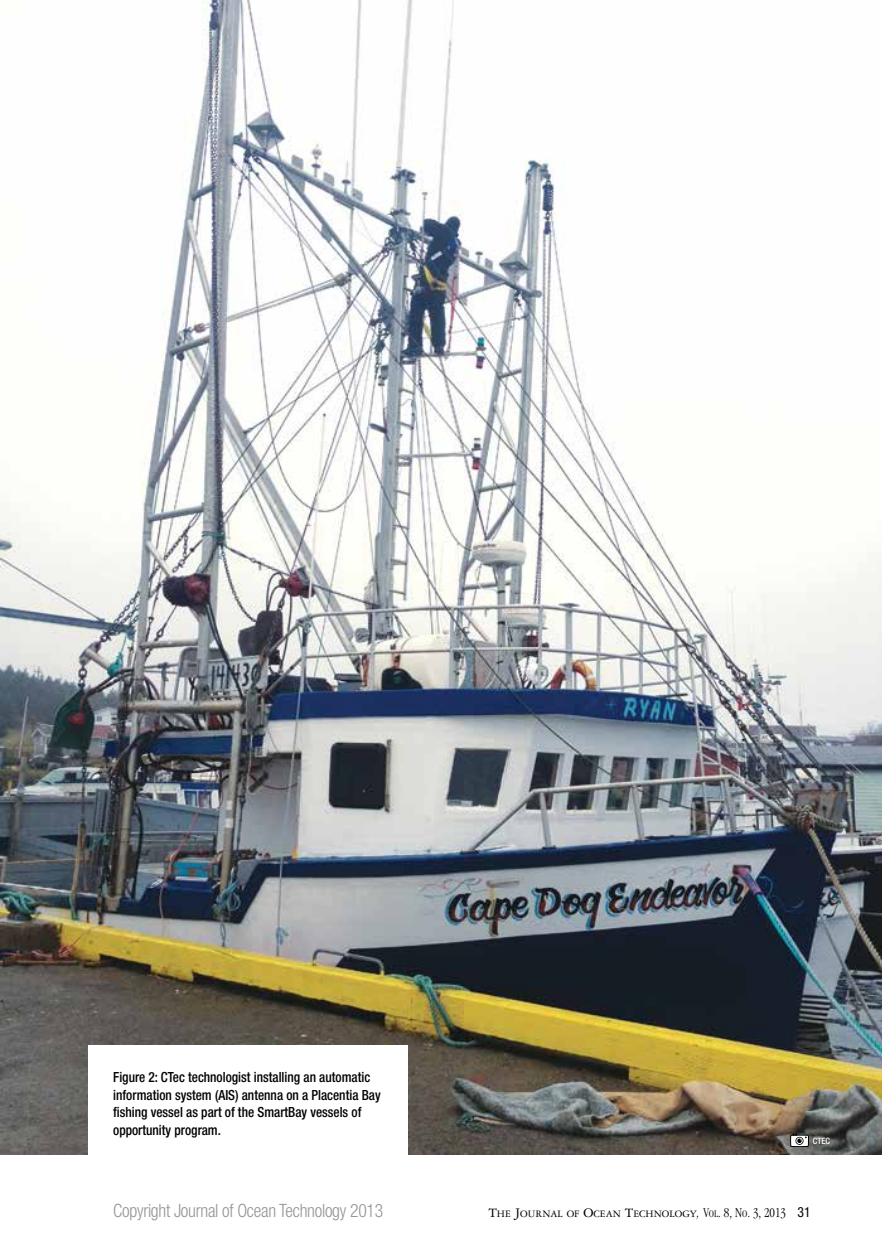
<style>
.page{position:relative;width:882px;height:1260px;background:#fff}
.page>*{position:absolute;margin:0;border:0;box-sizing:border-box;transform-origin:0 0}
.t1{font:300 condensed 18.38px "Helvetica Neue";letter-spacing:-.015em;color:#939598;scale:.96 1}
.t2{font:500 condensed 14px/17.5px "Helvetica Neue";color:#000;scale:.95 1}
.t3{font:10.5px "Garamond Three";color:#000}
.t4{font:500 condensed 8.75px "Helvetica Neue";color:#fff}
.s1{font-size:14px}
.s2{font-family:"Garamond";font-weight:300;font-style:italic;font-stretch:condensed;font-size:14px}
.s3{font-family:"Garamond";font-weight:300;font-stretch:condensed;font-size:14px}
.s4{font-family:"Garamond";font-weight:300;font-stretch:condensed}
.s5{font-family:"Helvetica Neue";font-stretch:condensed;font-size:14px}
</style>
<div class="page">
<img style="left:0;top:0;width:882px;height:1154px">
<div style="left:88px;top:1045px;width:320px;height:115px;background:#fff"></div>
<svg style="left:791px;top:1134px;width:18px;height:13px"></svg>
<p class="t2" style="left:113px;top:1068px;width:283px">Figure 2: CTec technologist installing an automatic information system (AIS) antenna on a Placentia Bay fishing vessel as part of the SmartBay vessels of opportunity program.</p>
<p class="t4" style="left:813px;top:1135px;width:19px">ctec</p>
<h1 class="t1" style="left:113px;top:1200px;width:283px">Copyright Journal of Ocean Technology 2013</h1>
<p class="t3" style="left:488px;top:1208px;width:324px"><span class="s1">T</span>HE <span class="s1">J</span>OURNAL OF <span class="s1">O</span>CEAN <span class="s1">T</span>ECHNOLOGY<span class="s2">,</span> <span class="s3">V</span><span class="s4">ol</span><span class="s3">. 8, N</span><span class="s4">o</span><span class="s3">. 3, 2013</span> <span class="s5">31</span></p>
</div>
